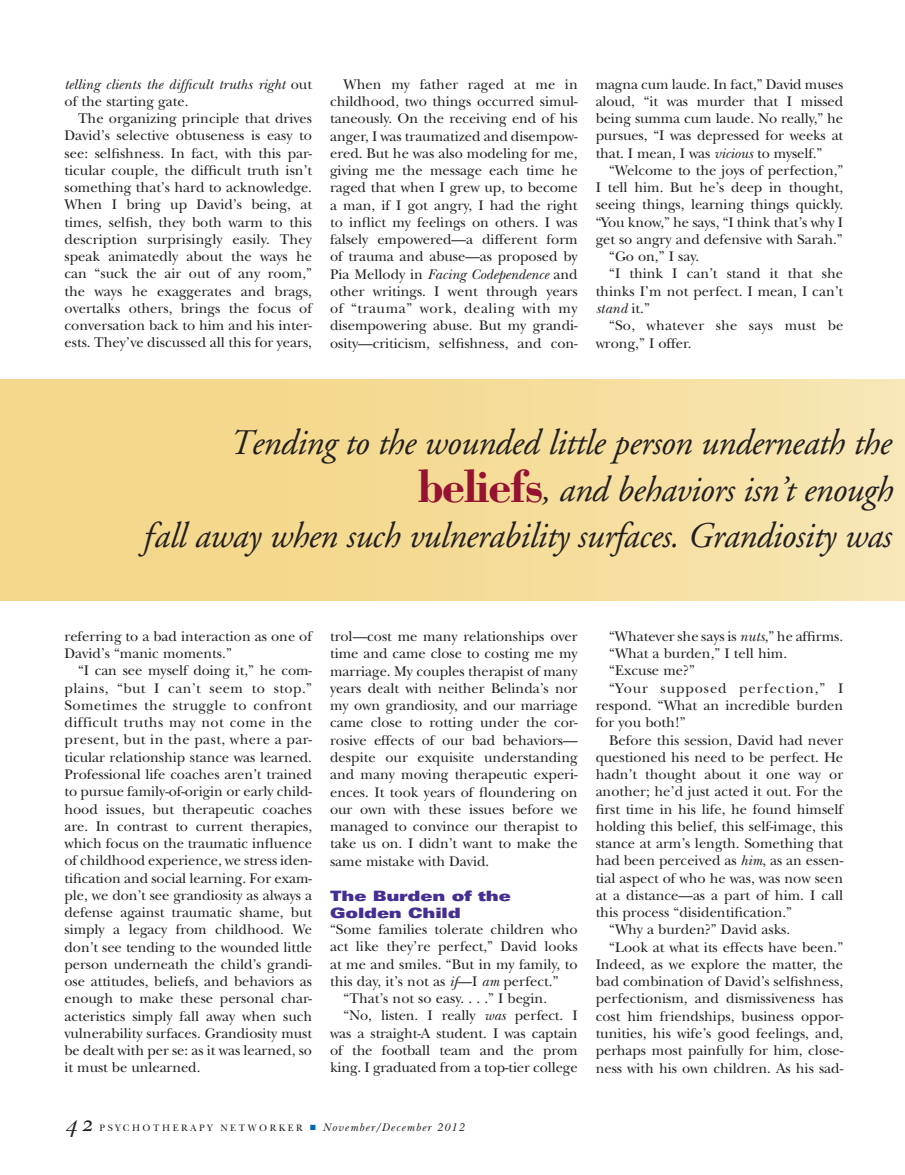
<style>
.page{position:relative;width:905px;height:1175px;background:#fff}
.page>*{position:absolute;margin:0;border:0;box-sizing:border-box;transform-origin:0 0}
.t1{font:italic 36px/46.5px "Adobe Garamond";letter-spacing:-.015em;color:#231f20;text-align:right}
.t2{font:24px "New Baskerville Italic Os F";color:#231f20}
.t3{font:14.55px/17.2px "New Baskerville";color:#231f20;text-align:justify}
.t4{font:italic 14.55px/17.2px "New Baskerville";color:#231f20}
.t5{font:14.55px "New Baskerville";letter-spacing:.065em;color:#231f20}
.t6{font:900 expanded 14.25px/17.2px "Univers";letter-spacing:-.01em;color:#452f92}
.t7{font:9.75px "New Baskerville";letter-spacing:.26em;color:#231f20}
.s1{font-style:normal}
.s2{font-style:italic}
.s3{font-family:"Bodoni";font-weight:700;font-style:normal;font-size:48px;color:#951233}
.s4{color:#0166b3}
.s5{font-style:italic;font-size:11.7px}
</style>
<div class="page">
<div style="left:0;top:379px;width:904px;height:222px;background:linear-gradient(to right,#f2d483,#f7e5b0)"></div>
<p class="t4" style="left:64px;top:75px;width:249px">telling clients the difficult truths right <span class="s1">out of the starting gate.</span></p>
<p class="t3" style="left:64px;top:110px;width:249px;text-indent:14px">The organizing principle that drives David’s selective obtuseness is easy to see: selfishness. In fact, with this par&shy;ticular couple, the difficult truth isn’t something that’s hard to acknowledge.<br>When I bring up David’s being, at times, selfish, they both warm to this description surprisingly easily. They speak animatedly about the ways he can “suck the air out of any room,” the ways he exaggerates and brags, overtalks others, brings the focus of conversation back to him and his inter&shy;ests. They’ve discussed all this for years,</p>
<p class="t3" style="left:330px;top:76px;width:249px;text-indent:14px">When my father raged at me in childhood, two things occurred simul&shy;taneously. On the receiving end of his anger, I was traumatized and disempow&shy;ered. But he was also modeling for me, giving me the message each time he raged that when I grew up, to become a man, if I got angry, I had the right to inflict my feelings on others. I was falsely empowered—a different form of trauma and abuse—as proposed by Pia Mellody in <span class="s2">Facing Codependence</span> and other writings. I went through years of “trauma” work, dealing with my disempowering abuse. But my grandi&shy;osity—criticism, selfishness, and con-</p>
<p class="t3" style="left:595px;top:75px;width:249px">magna cum laude. In fact,” David muses aloud, “it was murder that I missed being summa cum laude. No really,” he pursues, “I was depressed for weeks at that. I mean, I was <span class="s2">vicious</span> to myself.”</p>
<p class="t3" style="left:609px;top:162px;width:235px">“Welcome to the joys of perfection,”</p>
<p class="t3" style="left:595px;top:179px;width:249px">I tell him. But he’s deep in thought,</p>
<p class="t3" style="left:595px;top:196px;width:249px">seeing things, learning things quickly.</p>
<p class="t3" style="left:595px;top:213px;width:249px">“You know,” he says, “I think that’s why I</p>
<p class="t3" style="left:595px;top:231px;width:248px">get so angry and defensive with Sarah.”</p>
<p class="t3" style="left:609px;top:248px;width:92px">“Go on,” I say.</p>
<p class="t3" style="left:609px;top:265px;width:235px">“I think I can’t stand it that she</p>
<p class="t3" style="left:595px;top:282px;width:249px">thinks I’m not perfect. I mean, I can’t</p>
<p class="t4" style="left:595px;top:300px;width:56px">stand <span class="s1">it.”</span></p>
<p class="t3" style="left:609px;top:317px;width:236px">“So, whatever she says must be</p>
<p class="t3" style="left:595px;top:334px;width:97px">wrong,” I offer.</p>
<h1 class="t1" style="left:144px;top:421px;width:751px">Tending to the wounded little person underneath the <span class="s3">beliefs</span>, and behaviors isn’t enough<br>fall away when such vulnerability surfaces. Grandiosity was</h1>
<p class="t3" style="left:64px;top:627px;width:249px">referring to a bad interaction as one of<br>David’s “manic moments.”</p>
<p class="t3" style="left:64px;top:662px;width:249px;text-indent:14px">“I can see myself doing it,” he com&shy;plains, “but I can’t seem to stop.” Sometimes the struggle to confront difficult truths may not come in the present, but in the past, where a par&shy;ticular relationship stance was learned.<br>Professional life coaches aren’t trained to pursue family-of-origin or early child&shy;hood issues, but therapeutic coaches are. In contrast to current therapies, which focus on the traumatic influence of childhood experience, we stress iden&shy;tification and social learning. For exam&shy;ple, we don’t see grandiosity as always a defense against traumatic shame, but simply a legacy from childhood. We don’t see tending to the wounded little person underneath the child’s grandi&shy;ose attitudes, beliefs, and behaviors as enough to make these personal char&shy;acteristics simply fall away when such vulnerability surfaces. Grandiosity must be dealt with per se: as it was learned, so it must be unlearned.</p>
<p class="t3" style="left:330px;top:628px;width:249px">trol—cost me many relationships over time and came close to costing me my marriage. My couples therapist of many years dealt with neither Belinda’s nor my own grandiosity, and our marriage came close to rotting under the cor&shy;rosive effects of our bad behaviors— despite our exquisite understanding and many moving therapeutic experi&shy;ences. It took years of floundering on our own with these issues before we managed to convince our therapist to take us on. I didn’t want to make the same mistake with David.</p>
<p class="t6" style="left:330px;top:886px;width:182px">The Burden of the<br>Golden Child</p>
<p class="t3" style="left:330px;top:921px;width:249px">“Some families tolerate children who</p>
<p class="t3" style="left:330px;top:938px;width:249px">act like they’re perfect,” David looks</p>
<p class="t3" style="left:330px;top:955px;width:249px">at me and smiles. “But in my family, to</p>
<p class="t3" style="left:330px;top:972px;width:230px">this day, it’s not as <span class="s2">if</span>—I <span class="s2">am</span> perfect.”</p>
<p class="t3" style="left:343px;top:990px;width:205px">“That’s not so easy. . . .” I begin.</p>
<p class="t3" style="left:343px;top:1007px;width:235px">“No, listen. I really <span class="s2">was</span> perfect. I</p>
<p class="t3" style="left:330px;top:1024px;width:249px">was a straight-A student. I was captain</p>
<p class="t3" style="left:330px;top:1041px;width:249px">of the football team and the prom</p>
<p class="t3" style="left:330px;top:1059px;width:249px">king. I graduated from a top-tier college</p>
<h2 class="t2" style="left:64px;top:1109px;width:30px">42</h2>
<p class="t7" style="left:99px;top:1122px;width:366px">psychot her apy nE TWORKER <span class="s4">■</span> <span class="s5">November/December 2012</span></p>
<p class="t3" style="left:609px;top:627px;width:235px">“Whatever she says is <span class="s2">nuts</span>,” he affirms.</p>
<p class="t3" style="left:609px;top:645px;width:179px">“What a burden,” I tell him.</p>
<p class="t3" style="left:609px;top:662px;width:87px">“Excuse me?”</p>
<p class="t5" style="left:609px;top:679px;width:235px">“Your supposed perfection,” I</p>
<p class="t3" style="left:595px;top:696px;width:249px">respond. “What an incredible burden</p>
<p class="t3" style="left:595px;top:714px;width:91px">for you both!”</p>
<p class="t3" style="left:609px;top:731px;width:235px">Before this session, David had never</p>
<p class="t3" style="left:595px;top:748px;width:249px">questioned his need to be perfect. He</p>
<p class="t3" style="left:595px;top:765px;width:249px">hadn’t thought about it one way or</p>
<p class="t3" style="left:595px;top:783px;width:249px">another; he’d just acted it out. For the</p>
<p class="t3" style="left:595px;top:800px;width:249px">first time in his life, he found himself</p>
<p class="t3" style="left:595px;top:817px;width:249px">holding this belief, this self-image, this</p>
<p class="t3" style="left:595px;top:834px;width:249px">stance at arm’s length. Something that</p>
<p class="t3" style="left:595px;top:852px;width:249px">had been perceived as <span class="s2">him</span>, as an essen-</p>
<p class="t3" style="left:595px;top:869px;width:249px">tial aspect of who he was, was now seen</p>
<p class="t3" style="left:595px;top:886px;width:249px">at a distance—as a part of him. I call</p>
<p class="t3" style="left:595px;top:904px;width:198px">this process “disidentification.”</p>
<p class="t3" style="left:609px;top:921px;width:183px">“Why a burden?” David asks.</p>
<p class="t3" style="left:609px;top:938px;width:235px">“Look at what its effects have been.”</p>
<p class="t3" style="left:595px;top:955px;width:249px">Indeed, as we explore the matter, the</p>
<p class="t3" style="left:595px;top:973px;width:249px">bad combination of David’s selfishness,</p>
<p class="t3" style="left:595px;top:990px;width:249px">perfectionism, and dismissiveness has</p>
<p class="t3" style="left:595px;top:1007px;width:249px">cost him friendships, business oppor-</p>
<p class="t3" style="left:595px;top:1024px;width:249px">tunities, his wife’s good feelings, and,</p>
<p class="t3" style="left:595px;top:1042px;width:249px">perhaps most painfully for him, close-</p>
<p class="t3" style="left:595px;top:1059px;width:249px">ness with his own children. As his sad-</p>
</div>
